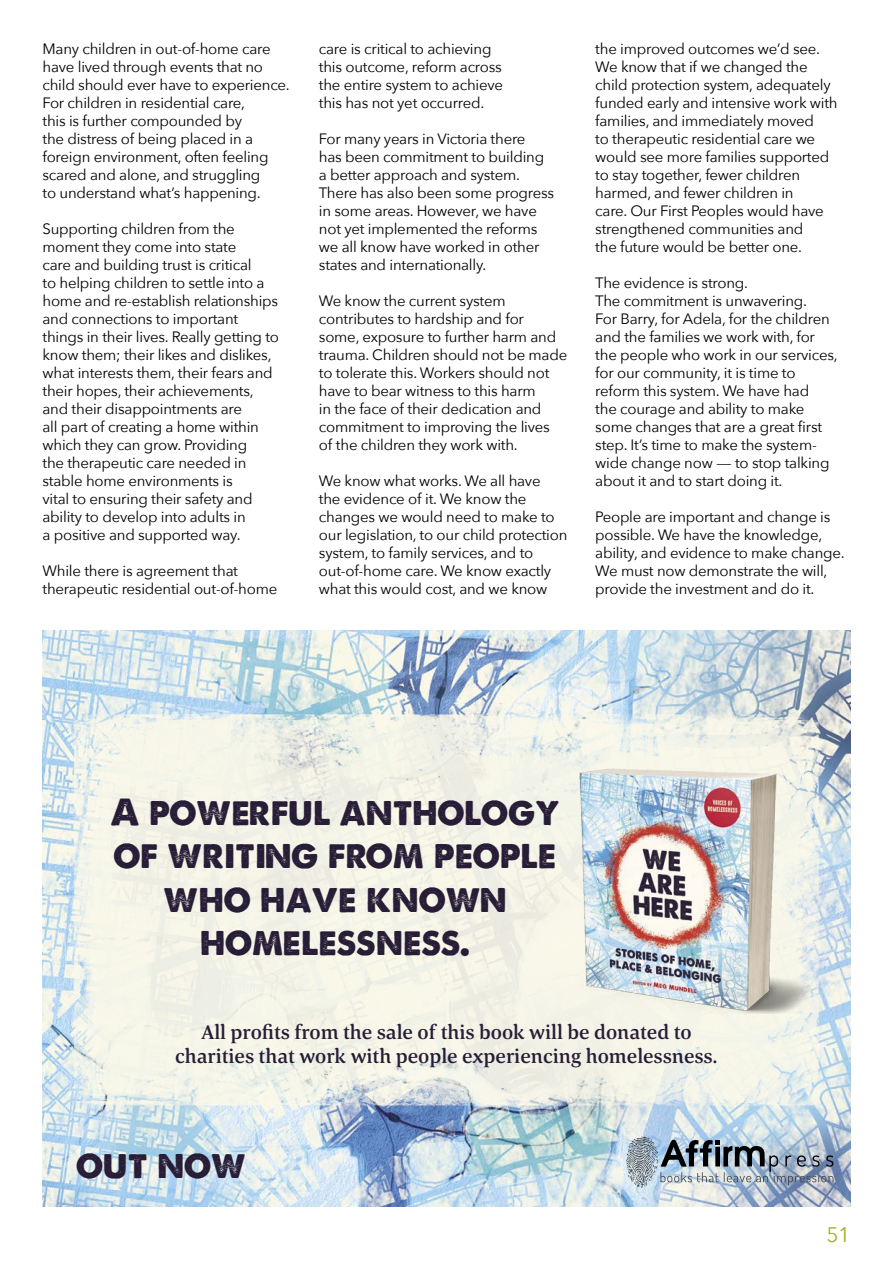
<style>
.page{position:relative;width:893px;height:1263px;background:#fff}
.page>*{position:absolute;margin:0;border:0;box-sizing:border-box;transform-origin:0 0}
.t1{font:36px/43.2px "A Loveof Thunder";color:#281d37;text-align:center}
.t2{font:21px "Avenir Next";color:#a3b02b}
.t3{font:500 20.4px/24.5px "Corda";color:#281d37;text-align:center}
.t4{font:15px/18px "Avenir Next";letter-spacing:-.015em;color:#000}
</style>
<div class="page">
<img style="left:43px;top:630px;width:807px;height:576px">
<img style="left:43px;top:704px;width:807px;height:462px">
<img style="left:573px;top:765px;width:262px;height:249px">
<img style="left:626px;top:1136px;width:207px;height:51px">
<p class="t4" style="left:43px;top:39px;width:249px">Many children in out-of-home care have lived through events that no child should ever have to experience.<br>For children in residential care,<br>this is further compounded by<br>the distress of being placed in a foreign environment, often feeling scared and alone, and struggling<br>to understand what’s happening.</p>
<p class="t4" style="left:43px;top:219px;width:238px">Supporting children from the moment they come into state<br>care and building trust is critical<br>to helping children to settle into a home and re-establish relationships and connections to important things in their lives. Really getting to know them; their likes and dislikes, what interests them, their fears and their hopes, their achievements, and their disappointments are<br>all part of creating a home within which they can grow. Providing<br>the therapeutic care needed in stable home environments is<br>vital to ensuring their safety and ability to develop into adults in<br>a positive and supported way.</p>
<p class="t4" style="left:43px;top:561px;width:236px">While there is agreement that therapeutic residential out‑of‑home</p>
<p class="t4" style="left:319px;top:39px;width:186px">care is critical to achieving this outcome, reform across the entire system to achieve this has not yet occurred.</p>
<p class="t4" style="left:319px;top:129px;width:237px">For many years in Victoria there<br>has been commitment to building a better approach and system.<br>There has also been some progress in some areas. However, we have not yet implemented the reforms we all know have worked in other states and internationally.</p>
<p class="t4" style="left:319px;top:291px;width:250px">We know the current system contributes to hardship and for some, exposure to further harm and trauma. Children should not be made to tolerate this. Workers should not have to bear witness to this harm<br>in the face of their dedication and commitment to improving the lives<br>of the children they work with.</p>
<p class="t4" style="left:319px;top:471px;width:250px">We know what works. We all have<br>the evidence of it. We know the changes we would need to make to our legislation, to our child protection system, to family services, and to out‑of‑home care. We know exactly what this would cost, and we know</p>
<p class="t4" style="left:595px;top:39px;width:244px">the improved outcomes we’d see.<br>We know that if we changed the child protection system, adequately funded early and intensive work with families, and immediately moved<br>to therapeutic residential care we would see more families supported to stay together, fewer children harmed, and fewer children in<br>care. Our First Peoples would have strengthened communities and<br>the future would be better one.</p>
<p class="t4" style="left:595px;top:273px;width:244px">The evidence is strong.<br>The commitment is unwavering.<br>For Barry, for Adela, for the children and the families we work with, for the people who work in our services, for our community, it is time to reform this system. We have had<br>the courage and ability to make some changes that are a great first step. It’s time to make the system&shy;wide change now — to stop talking about it and to start doing it.</p>
<p class="t4" style="left:595px;top:507px;width:251px">People are important and change is possible. We have the knowledge, ability, and evidence to make change.<br>We must now demonstrate the will, provide the investment and do it.</p>
<h1 class="t1" style="left:111px;top:790px;width:450px">A powerful anthology of writing from people who have known homelessness.</h1>
<h3 class="t3" style="left:175px;top:1019px;width:544px">All profits from the sale of this book will be donated to charities that work with people experiencing homelessness.</h3>
<h1 class="t1" style="left:77px;top:1143px;width:171px">out now</h1>
<h2 class="t2" style="left:826px;top:1217px;width:25px">51</h2>
</div>
